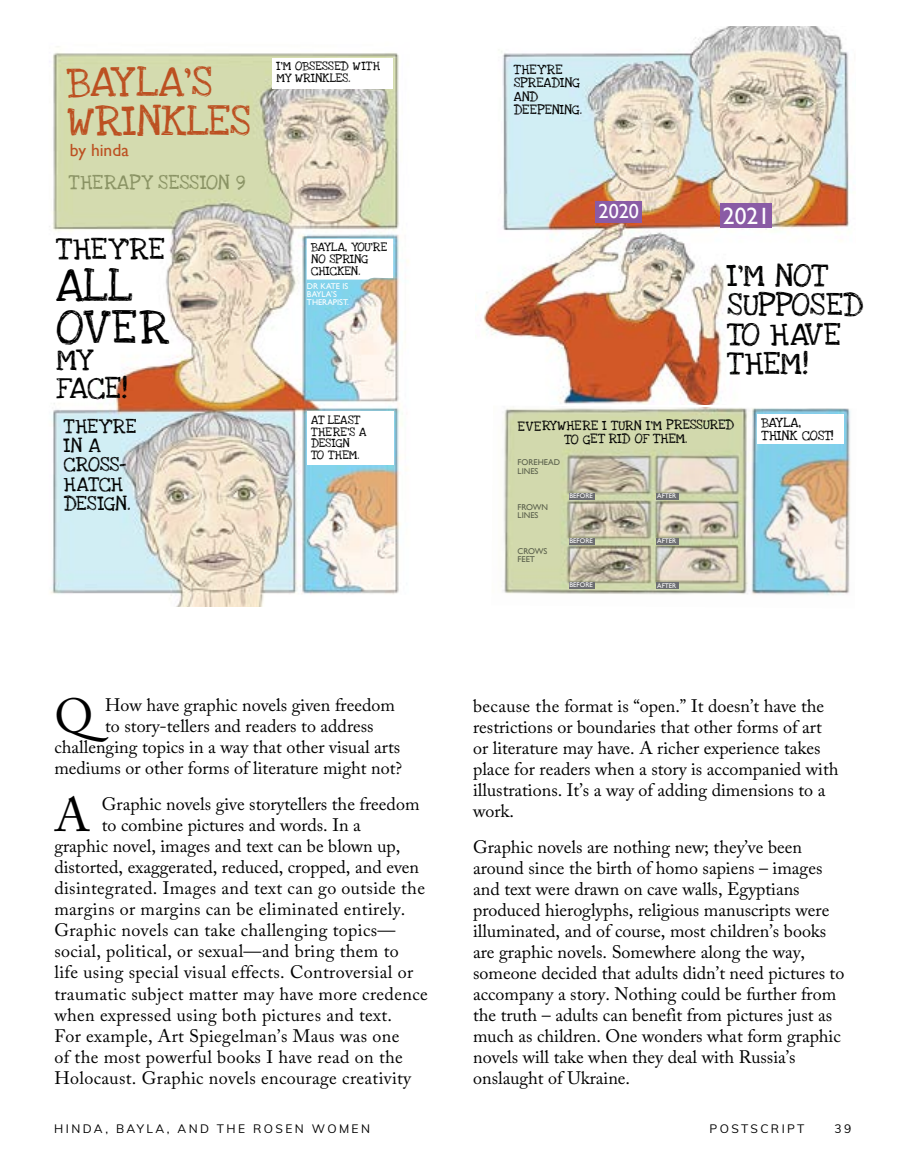
<style>
.page{position:relative;width:905px;height:1161px;background:#fff}
.page>*{position:absolute;margin:0;border:0;box-sizing:border-box;transform-origin:0 0}
.t1{font:47.55px "Adobe Caslon Pro";color:#000}
.t2{font:35.1px/41.8px "Love Ya Like A Sister";color:#000}
.t3{font:31.8px/38.1px "Love Ya Like A Sister";color:#bc5021}
.t4{font:23.55px/29.4px "Love Ya Like A Sister";color:#000}
.t5{font:23.55px "Gill Sans";color:#fff}
.t6{font:22.65px/27.6px "Love Ya Like A Sister";color:#000}
.t7{font:20.25px "Gill Sans";color:#fff}
.t8{font:18px/21px "Adobe Caslon Pro";color:#000}
.t9{font:18px "Adobe Caslon Pro";letter-spacing:.02em;color:#000}
.t10{font:17.55px "Gill Sans";color:#bc5021}
.t11{font:15px/19.2px "Love Ya Like A Sister";color:#000}
.t12{font:15px "Love Ya Like A Sister";color:#899263}
.t13{font:12px "Muli";letter-spacing:.2em;color:#000}
.t14{font:10.05px/13.5px "Love Ya Like A Sister";color:#000}
.t15{font:9.15px/11.7px "Love Ya Like A Sister";color:#000}
.t16{font:8.4px/8.4px "Gill Sans";color:#595f4b}
.t17{font:8.4px/8.4px "Gill Sans";color:#fff}
.t18{font:6.75px "Gill Sans";color:#fff}
</style>
<div class="page">
<img style="left:49px;top:46px;width:360px;height:561px">
<div style="left:272px;top:58px;width:121px;height:30px;background:#fff"></div>
<svg style="left:307px;top:239px;width:86px;height:41px"></svg>
<div style="left:307px;top:411px;width:86px;height:53px;background:#fff"></div>
<img style="left:475px;top:27px;width:376px;height:377px">
<img style="left:503px;top:407px;width:348px;height:188px">
<div style="left:595px;top:201px;width:47px;height:22px;background:#8a5ba5"></div>
<div style="left:719px;top:204px;width:52px;height:24px;background:#8a5ba5"></div>
<div style="left:568px;top:493px;width:26px;height:7px;background:#6d6e71"></div>
<div style="left:568px;top:538px;width:26px;height:6px;background:#6d6e71"></div>
<div style="left:568px;top:582px;width:26px;height:6px;background:#6d6e71"></div>
<div style="left:656px;top:493px;width:22px;height:7px;background:#6d6e71"></div>
<div style="left:656px;top:538px;width:22px;height:6px;background:#6d6e71"></div>
<div style="left:656px;top:582px;width:22px;height:7px;background:#6d6e71"></div>
<div style="left:757px;top:414px;width:87px;height:30px;background:#fff"></div>
<h3 class="t3" style="left:67px;top:64px;width:185px">BAY LA’S<br>WRINKLES</h3>
<p class="t10" style="left:70px;top:140px;width:61px">by hinda</p>
<p class="t12" style="left:69px;top:170px;width:178px">T HERAPY SESSION 9</p>
<p class="t6" style="left:56px;top:236px;width:110px">T HEY’RE</p>
<h2 class="t2" style="left:56px;top:266px;width:115px">ALL<br>OVER</h2>
<p class="t6" style="left:56px;top:347px;width:73px">MY<br>FACE!</p>
<p class="t11" style="left:64px;top:417px;width:74px">T HEY’RE<br>IN A<br>CROSS-<br>HATCH<br>DESIGN.</p>
<p class="t15" style="left:276px;top:61px;width:105px">I’M OBSESSED W IT H<br>MY WRINKLES.</p>
<p class="t15" style="left:311px;top:242px;width:77px">BAY LA, YOU’RE<br>NO SPRING<br>CHICKEN.</p>
<p class="t17" style="left:307px;top:282px;width:43px">DR KATE IS<br>BAYLA’S<br>THERAPIST.</p>
<p class="t15" style="left:311px;top:414px;width:57px">AT LEAST<br>T HERE’S A<br>DESIGN<br>TO T HEM.</p>
<h1 class="t1" style="left:54px;top:688px;width:40px">Q</h1>
<p class="t8" style="left:105px;top:695px;width:291px">How have graphic novels given freedom</p>
<p class="t8" style="left:105px;top:716px;width:270px">to story-tellers and readers to address</p>
<p class="t8" style="left:54px;top:737px;width:347px">challenging topics in a way that other visual arts</p>
<p class="t8" style="left:54px;top:758px;width:349px">mediums or other forms of literature might not?</p>
<h1 class="t1" style="left:54px;top:787px;width:37px">A</h1>
<p class="t8" style="left:102px;top:794px;width:319px">Graphic novels give storytellers the freedom</p>
<p class="t8" style="left:102px;top:815px;width:261px">to combine pictures and words. In a</p>
<p class="t8" style="left:54px;top:836px;width:347px">graphic novel, images and text can be blown up,</p>
<p class="t8" style="left:54px;top:857px;width:366px">distorted, exaggerated, reduced, cropped, and even</p>
<p class="t9" style="left:54px;top:878px;width:372px">disintegrated. Images and text can go outside the</p>
<p class="t9" style="left:54px;top:899px;width:352px">margins or margins can be eliminated entirely.</p>
<p class="t9" style="left:54px;top:920px;width:343px">Graphic novels can take challenging topics—</p>
<p class="t9" style="left:54px;top:941px;width:346px">social, political, or sexual—and bring them to</p>
<p class="t9" style="left:54px;top:962px;width:360px">life using special visual effects. Controversial or</p>
<p class="t9" style="left:54px;top:983px;width:375px">traumatic subject matter may have more credence</p>
<p class="t9" style="left:54px;top:1004px;width:339px">when expressed using both pictures and text.</p>
<p class="t9" style="left:54px;top:1025px;width:346px">For example, Art Spiegelman’s Maus was one</p>
<p class="t9" style="left:54px;top:1046px;width:350px">of the most powerful books I have read on the</p>
<p class="t9" style="left:54px;top:1067px;width:358px">Holocaust. Graphic novels encourage creativity</p>
<p class="t13" style="left:54px;top:1120px;width:317px">HINDA, BAYLA, AND THE ROSEN WOMEN</p>
<p class="t14" style="left:514px;top:63px;width:70px">T HEY’RE<br>SPREADING<br>AND<br>DEEPENING.</p>
<p class="t7" style="left:598px;top:200px;width:42px">2020</p>
<h3 class="t5" style="left:723px;top:202px;width:49px">2021</h3>
<h3 class="t4" style="left:727px;top:262px;width:138px">I’M NOT<br>SUPPOSED<br>TO HAV E<br>T HEM!</h3>
<p class="t14" style="left:517px;top:421px;width:218px;text-align:center;rotate:-1deg">EV ERYWHERE I T URN I’M PRESSURED<br>TO GET RID OF T HEM.</p>
<p class="t16" style="left:517px;top:458px;width:44px">FOREHEAD<br>LINES</p>
<p class="t16" style="left:517px;top:503px;width:32px">FROWN<br>LINES</p>
<p class="t16" style="left:517px;top:547px;width:31px">CROWS<br>FEET</p>
<p class="t18" style="left:569px;top:492px;width:25px">BEFORE</p>
<p class="t18" style="left:569px;top:537px;width:25px">BEFORE</p>
<p class="t18" style="left:569px;top:581px;width:25px">BEFORE</p>
<p class="t18" style="left:657px;top:492px;width:21px">AFTER</p>
<p class="t18" style="left:657px;top:537px;width:21px">AFTER</p>
<p class="t18" style="left:657px;top:581px;width:21px">AFTER</p>
<p class="t14" style="left:761px;top:417px;width:74px;line-height:12.6px">BAY LA,<br>T HINK COST!</p>
<p class="t8" style="left:473px;top:695px;width:367px">because the format is “open.” It doesn’t have the restrictions or boundaries that other forms of art or literature may have. A richer experience takes place for readers when a story is accompanied with illustrations. It’s a way of adding dimensions to a work.</p>
<p class="t8" style="left:473px;top:836px;width:373px">Graphic novels are nothing new; they’ve been around since the birth of homo sapiens – images and text were drawn on cave walls, Egyptians produced hieroglyphs, religious manuscripts were illuminated, and of course, most children’s books are graphic novels. Somewhere along the way, someone decided that adults didn’t need pictures to accompany a story. Nothing could be further from the truth – adults can benefit from pictures just as much as children. One wonders what form graphic novels will take when they deal with Russia’s onslaught of Ukraine.</p>
<p class="t13" style="left:709px;top:1120px;width:96px">POSTSCRIPT</p>
<p class="t13" style="left:834px;top:1120px;width:18px">39</p>
</div>
